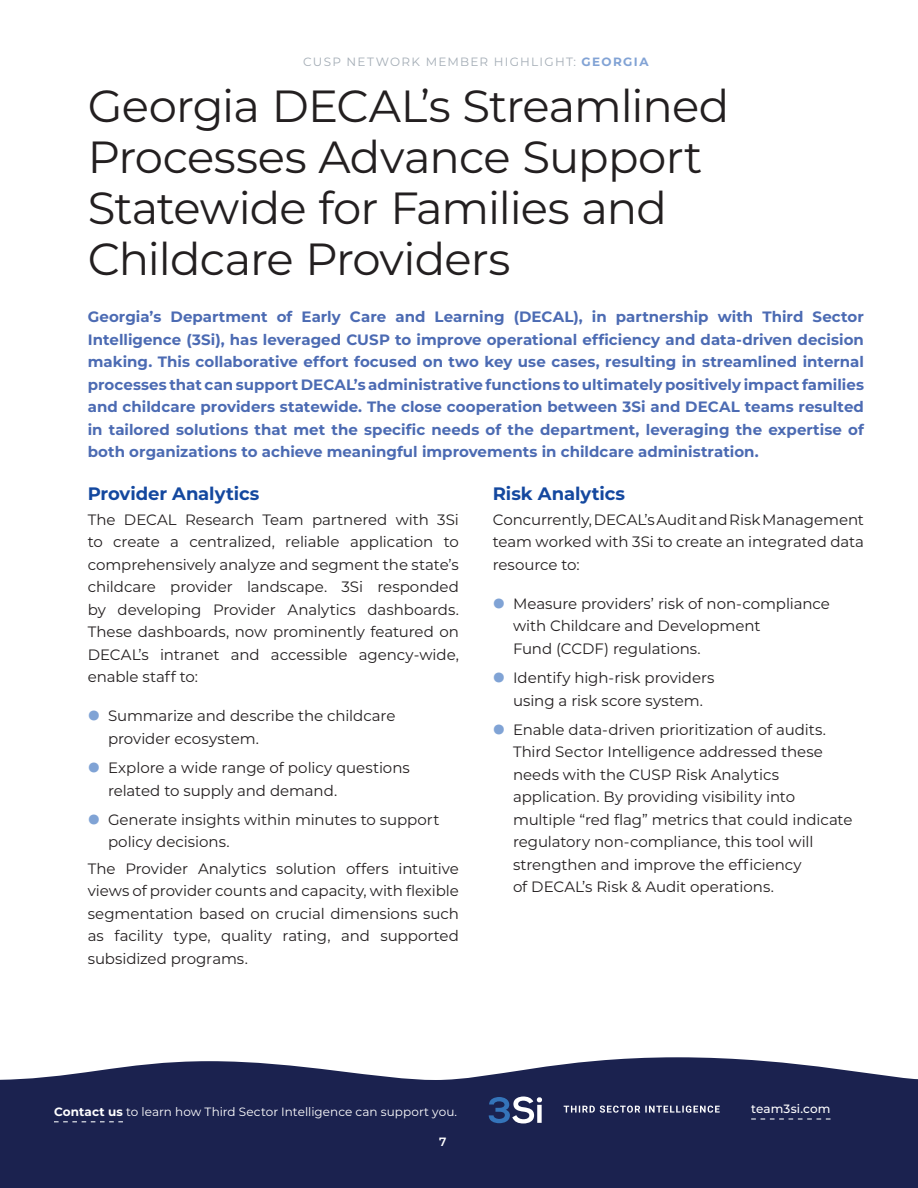
<style>
.page{position:relative;width:918px;height:1188px;background:#fff}
.page>*{position:absolute;margin:0;border:0;box-sizing:border-box;transform-origin:0 0}
.t1{font:45px/51px "Montserrat";letter-spacing:-.02em;color:#231f20}
.t2{font:700 18px "Montserrat";letter-spacing:-.005em;color:#14489f}
.t3{font:15px/22.5px "Montserrat";letter-spacing:-.005em;color:#231f20}
.Intro{font:700 15px/22.5px "Montserrat";color:#4c6bb3;text-align:justify}
.t4{font:12px "Montserrat";letter-spacing:.005em;color:#fff}
.t5{font:12px "Montserrat";letter-spacing:.105em;color:#a4adb6}
.t6{font:500 12px "Montserrat";letter-spacing:.005em;color:#fff}
.t7{font:600 12px "Montserrat";color:#fff}
.s1{font-weight:700;color:#82a3d5}
.s2{font-weight:900;font-size:30px;color:#80a3d5}
.s3{font-weight:700}
</style>
<div class="page">
<svg style="left:0;top:1057px;width:918px;height:131px;background:#2e345e"></svg>
<svg style="left:54px;top:1121px;width:69px;height:1px"></svg>
<svg style="left:751px;top:1118px;width:80px;height:2px"></svg>
<svg style="left:564px;top:1106px;width:156px;height:7px"></svg>
<svg style="left:489px;top:1096px;width:53px;height:27px"></svg>
<p class="t5" style="left:303px;top:53px;width:347px">CUSP NETWORK MEMBER HIGHLIGHT: <span class="s1">GEORGIA</span></p>
<p class="t1" style="left:88px;top:79px;width:643px">Georgia DECAL’s Streamlined<br>Processes Advance Support<br>Statewide for Families and<br>Childcare Providers</p>
<p class="Intro" style="left:88px;top:305px;width:778px">Georgia’s Department of Early Care and Learning (DECAL), in partnership with Third Sector Intelligence (3Si), has leveraged CUSP to improve operational efficiency and data-driven decision making. This collaborative effort focused on two key use cases, resulting in streamlined internal processes that can support DECAL’s administrative functions to ultimately positively impact families and childcare providers statewide. The close cooperation between 3Si and DECAL teams resulted in tailored solutions that met the specific needs of the department, leveraging the expertise of both organizations to achieve meaningful improvements in childcare administration.</p>
<p class="t2" style="left:88px;top:481px;width:173px">Provider Analytics</p>
<p class="t3" style="left:88px;top:508px;width:373px;text-align:justify">The DECAL Research Team partnered with 3Si to create a centralized, reliable application to comprehensively analyze and segment the state’s childcare provider landscape. 3Si responded by developing Provider Analytics dashboards.<br>These dashboards, now prominently featured on DECAL’s intranet and accessible agency-wide, enable staff to:</p>
<p class="t3" style="left:108px;top:704px;width:289px;text-indent:-20px"><span class="s2">•</span> Summarize and describe the childcare provider ecosystem.</p>
<p class="t3" style="left:108px;top:756px;width:303px;text-indent:-20px"><span class="s2">•</span> Explore a wide range of policy questions related to supply and demand.</p>
<p class="t3" style="left:108px;top:808px;width:333px;text-indent:-20px"><span class="s2">•</span> Generate insights within minutes to support policy decisions.</p>
<p class="t3" style="left:88px;top:856px;width:373px;text-align:justify">The Provider Analytics solution offers intuitive views of provider counts and capacity, with flexible segmentation based on crucial dimensions such as facility type, quality rating, and supported subsidized programs.</p>
<p class="t2" style="left:493px;top:481px;width:134px">Risk Analytics</p>
<p class="t3" style="left:493px;top:508px;width:373px;text-align:justify">Concurrently, DECAL’s Audit and Risk Management team worked with 3Si to create an integrated data resource to:</p>
<p class="t3" style="left:513px;top:592px;width:319px;text-indent:-20px"><span class="s2">•</span> Measure providers’ risk of non-compliance with Childcare and Development<br>Fund (CCDF) regulations.</p>
<p class="t3" style="left:493px;top:666px;width:223px;text-align:center"><span class="s2">•</span> Identify high-risk providers using a risk score system.</p>
<p class="t3" style="left:513px;top:718px;width:341px;text-indent:-20px"><span class="s2">•</span> Enable data-driven prioritization of audits.<br>Third Sector Intelligence addressed these needs with the CUSP Risk Analytics application. By providing visibility into multiple “red flag” metrics that could indicate regulatory non-compliance, this tool will strengthen and improve the efficiency<br>of DECAL’s Risk &amp; Audit operations.</p>
<p class="t4" style="left:54px;top:1103px;width:405px"><span class="s3">Contact us</span> to learn how Third Sector Intelligence can support you.</p>
<p class="t6" style="left:751px;top:1100px;width:81px">team3si.com</p>
<p class="t7" style="left:439px;top:1133px;width:9px">7</p>
</div>
